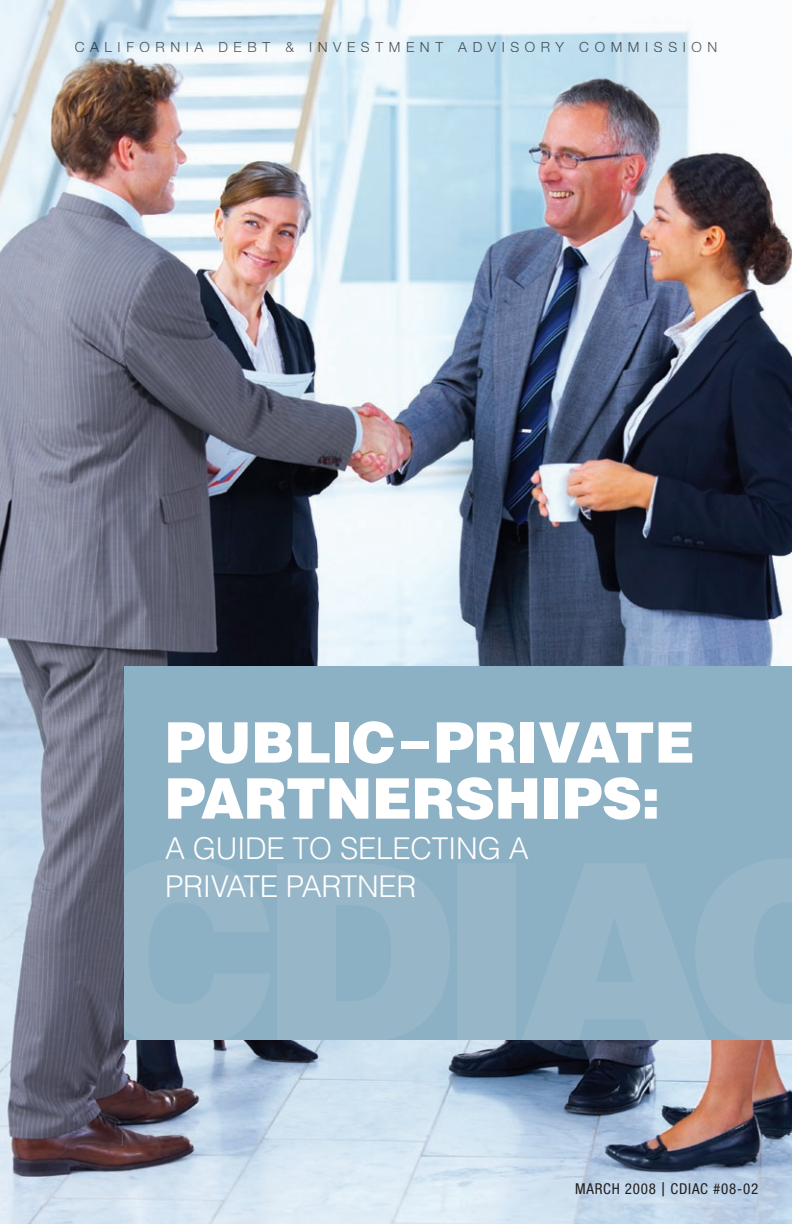
<style>
.page{position:relative;width:792px;height:1224px;background:#fff}
.page>*{position:absolute;margin:0;border:0;box-sizing:border-box;transform-origin:0 0}
.t1{font:900 56px/56px "Helvetica";letter-spacing:-.01em;color:#fff}
.t2{font:300 30px/38px "Helvetica";letter-spacing:-.01em;color:#fff}
.t3{font:condensed 15px "Helvetica Neue";letter-spacing:.05em;color:#231f20}
.t4{font:300 14px "Helvetica Neue";letter-spacing:.4em;color:#57585a}
.s1{font-size:19px}
</style>
<div class="page">
<img style="left:0;top:0;width:792px;height:1224px">
<div style="left:124px;top:666px;width:668px;height:374px;background:#8cb0c4"></div>
<svg style="left:124px;top:859px;width:668px;height:181px;fill:#97b7c9"></svg>
<p class="t4" style="left:75px;top:38px;width:644px">CALIFORNIA DEBT &amp; INVESTMENT ADVISORY COMMISSION</p>
<h1 class="t1" style="left:165px;top:713px;width:531px">PUBLIC–PRIVATE<br>PARTNERSHIPS:</h1>
<h2 class="t2" style="left:165px;top:829px;width:365px">A GUIDE TO SELECTING A<br>PRIVATE PARTNER</h2>
<p class="t3" style="left:575px;top:1180px;width:185px">MARCH 2008 <span class="s1">|</span> CDIAC #08-02</p>
</div>
